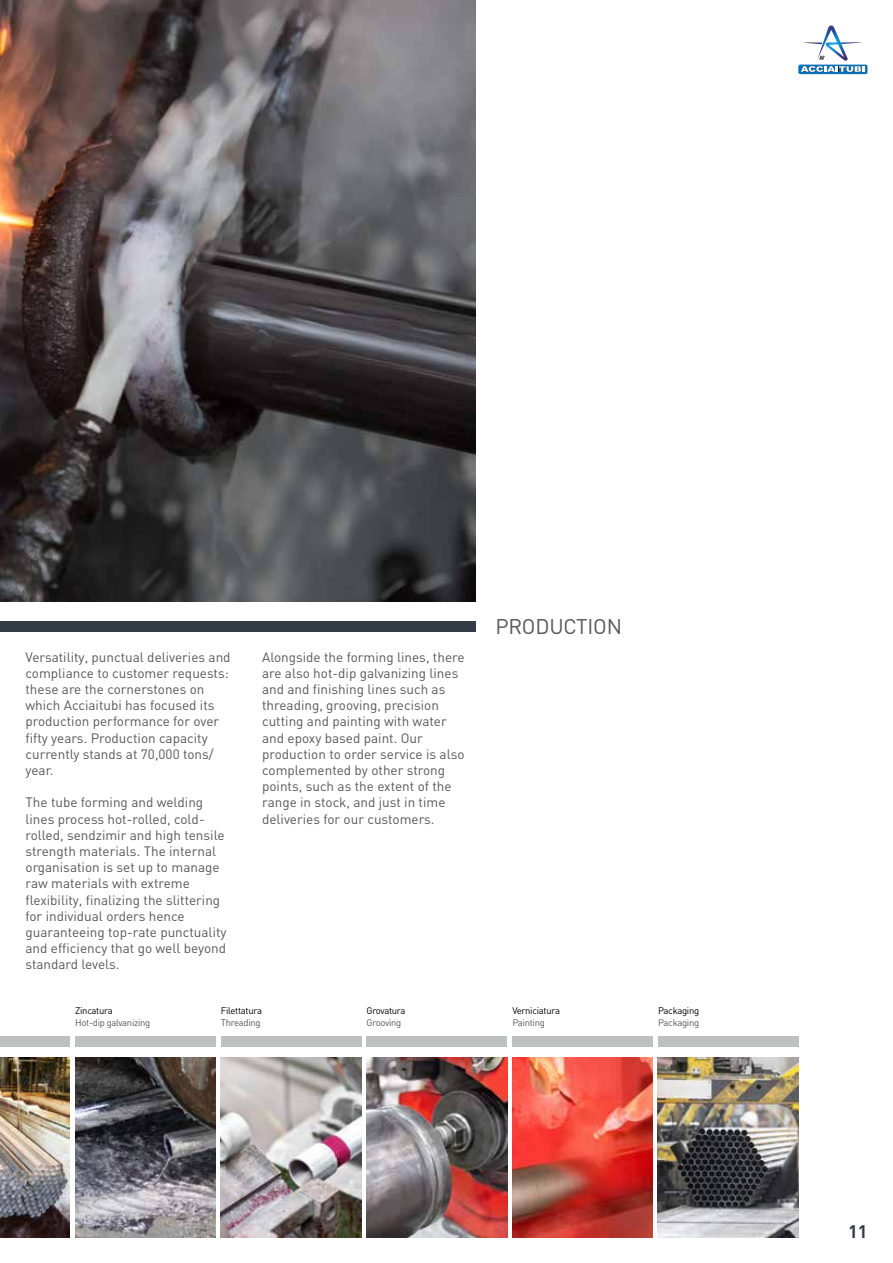
<style>
.page{position:relative;width:893px;height:1263px;background:#fff}
.page>*{position:absolute;margin:0;border:0;box-sizing:border-box;transform-origin:0 0}
.t1{font:21px "DIN";letter-spacing:-.01em;color:#575756}
.t2{font:700 18px "DIN Pro";color:#333b44}
.t3{font:13.5px/16.2px "DIN";color:#575756}
.t4{font:9.45px "DIN";letter-spacing:-.03em;color:#575756}
.t5{font:9.45px "DIN";letter-spacing:-.03em;color:#000}
</style>
<div class="page">
<img style="left:0;top:1058px;width:70px;height:179px">
<div style="left:0;top:1036px;width:70px;height:11px;background:#bec1c2"></div>
<img style="left:0;top:0;width:475px;height:602px">
<div style="left:0;top:621px;width:475px;height:10px;background:#333b44"></div>
<img style="left:221px;top:1058px;width:140px;height:179px">
<img style="left:75px;top:1058px;width:141px;height:179px">
<img style="left:367px;top:1058px;width:140px;height:179px">
<img style="left:512px;top:1058px;width:141px;height:179px">
<img style="left:658px;top:1058px;width:141px;height:179px">
<div style="left:75px;top:1036px;width:141px;height:11px;background:#bec1c2"></div>
<div style="left:367px;top:1036px;width:140px;height:11px;background:#bec1c2"></div>
<div style="left:221px;top:1036px;width:140px;height:11px;background:#bec1c2"></div>
<div style="left:512px;top:1036px;width:141px;height:11px;background:#bec1c2"></div>
<div style="left:658px;top:1036px;width:140px;height:11px;background:#bec1c2"></div>
<svg style="left:798px;top:65px;width:69px;height:9px"></svg>
<svg style="left:801px;top:26px;width:64px;height:46px"></svg>
<p class="t3" style="left:26px;top:648px;width:207px">Versatility, punctual deliveries and compliance to customer requests: these are the cornerstones on which Acciaitubi has focused its production performance for over fifty years. Production capacity currently stands at 70,000 tons/ year.</p>
<p class="t3" style="left:26px;top:794px;width:203px">The tube forming and welding lines process hot-rolled, cold&shy;rolled, sendzimir and high tensile strength materials. The internal organisation is set up to manage raw materials with extreme flexibility, finalizing the slittering for individual orders hence guaranteeing top-rate punctuality and efficiency that go well beyond standard levels.</p>
<p class="t3" style="left:262px;top:648px;width:204px">Alongside the forming lines, there are also hot-dip galvanizing lines and and finishing lines such as threading, grooving, precision cutting and painting with water and epoxy based paint. Our production to order service is also complemented by other strong points, such as the extent of the range in stock, and just in time deliveries for our customers.</p>
<p class="t5" style="left:75px;top:1005px;width:39px">Zincatura</p>
<p class="t4" style="left:75px;top:1016px;width:77px">Hot-dip galvanizing</p>
<p class="t5" style="left:221px;top:1005px;width:43px">Filettatura</p>
<p class="t4" style="left:221px;top:1016px;width:41px">Threading</p>
<p class="t5" style="left:367px;top:1005px;width:40px">Grovatura</p>
<p class="t4" style="left:367px;top:1016px;width:36px">Grooving</p>
<h1 class="t1" style="left:495px;top:614px;width:128px">PRODUCTION</h1>
<p class="t5" style="left:512px;top:1005px;width:49px">Verniciatura</p>
<p class="t4" style="left:512px;top:1016px;width:34px">Painting</p>
<p class="t5" style="left:658px;top:1005px;width:43px">Packaging</p>
<p class="t4" style="left:658px;top:1016px;width:43px">Packaging</p>
<h2 class="t2" style="left:848px;top:1219px;width:21px">11</h2>
</div>
